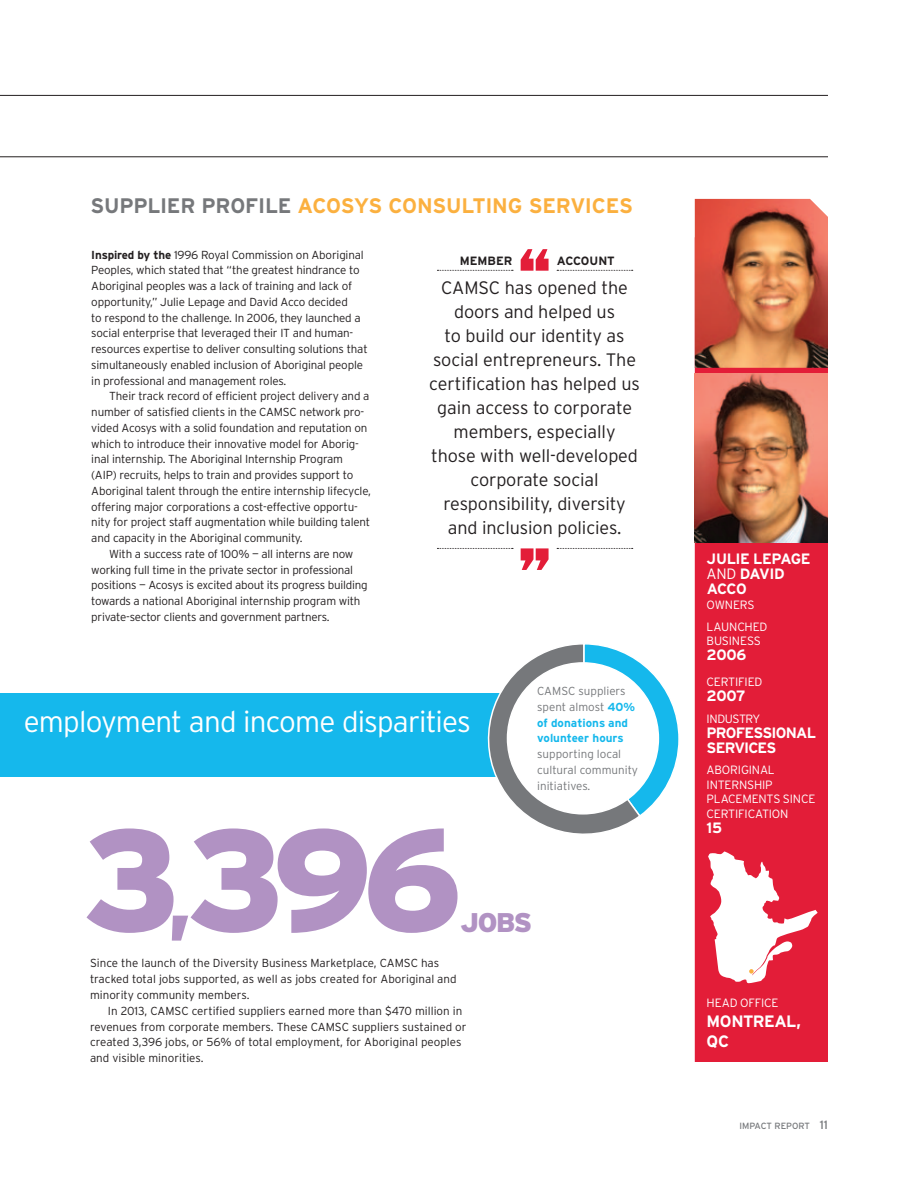
<style>
.page{position:relative;width:918px;height:1188px;background:#fff}
.page>*{position:absolute;margin:0;border:0;box-sizing:border-box;transform-origin:0 0}
.t1{font:900 144.6px "Interstate";color:#b192c3}
.t2{font:300 29.7px "Interstate";letter-spacing:-.03em;color:#fff}
.t3{font:900 27px "Interstate";color:#b192c3}
.t4{font:700 21px "Interstate";letter-spacing:-.015em;color:#fbb03f}
.t5{font:700 21px "Interstate";color:#76787b}
.t6{font:300 18px/24px "Interstate";letter-spacing:-.005em;color:#231f20;text-align:center}
.t7{font:700 16.5px/19.8px "Interstate";letter-spacing:-.025em;color:#fff}
.t8{font:700 15px "Interstate";letter-spacing:-.025em;color:#fff}
.t9{font:700 15px/15px "Interstate";letter-spacing:.08em;color:#fff}
.t10{font:300 15px "Interstate";color:#fff}
.t11{font:300 12px/14.4px "Interstate";letter-spacing:-.02em;color:#fff}
.t12{font:700 12px "Interstate";color:#231f20}
.t13{font:300 12px "Interstate";letter-spacing:-.04em;color:#fff}
.t14{font:300 11.7px/15.8px "Interstate";letter-spacing:-.015em;color:#231f20}
.t15{font:700 11.7px/15.8px "Interstate";color:#15b8ec}
.t16{font:300 11.7px/15.8px "Interstate";color:#76787b}
.t17{font:9px "Interstate";color:#76787b}
.s1{color:#fbb03f}
.s2{font-weight:700}
.s3{font-weight:300;color:#76787b}
.s4{font-size:75px}
.s5{font-size:12px}
</style>
<div class="page">
<hr style="left:0;top:95px;width:828px;height:1px;background:#231f20">
<hr style="left:0;top:157px;width:828px;height:1px;background:#231f20">
<svg style="left:521px;top:249px;width:28px;height:22px"></svg>
<svg style="left:521px;top:548px;width:28px;height:22px"></svg>
<svg style="left:437px;top:270px;width:76px;height:1px"></svg>
<svg style="left:437px;top:548px;width:76px;height:1px"></svg>
<svg style="left:557px;top:270px;width:76px;height:1px"></svg>
<svg style="left:557px;top:548px;width:76px;height:1px"></svg>
<div style="left:695px;top:368px;width:133px;height:694px;background:#e31d38"></div>
<img style="left:695px;top:199px;width:133px;height:169px">
<img style="left:695px;top:374px;width:133px;height:169px">
<div style="left:0;top:693px;width:500px;height:83px;background:#15b8ec"></div>
<svg style="left:708px;top:851px;width:110px;height:132px"></svg>
<svg style="left:474px;top:644px;width:205px;height:190px"></svg>
<div style="left:508px;top:663px;width:150px;height:151px;background:#fff;border-radius:50%"></div>
<h3 class="t5" style="left:90px;top:194px;width:237px">SUPPLIER PROFILE <span class="s1">ACOS</span></h3>
<h3 class="t4" style="left:354px;top:194px;width:106px">YS CONSULTING</h3>
<h3 class="t4" style="left:529px;top:194px;width:106px">SERVICES</h3>
<p class="t14" style="left:91px;top:246px;width:278px"><span class="s2">I NSPIRED BY THE</span> 1996 Royal Commission on Aboriginal Peoples, which stated that “the greatest hindrance to Aboriginal peoples was a lack of training and lack of opportunity,” Julie Lepage and David Acco decided<br>to respond to the challenge. In 2006, they launched a social enterprise that leveraged their IT and human&shy;resources expertise to deliver consulting solutions that simultaneously enabled inclusion of Aboriginal people in professional and management roles.</p>
<p class="t14" style="left:91px;top:388px;width:281px;text-indent:18px">Their track record of efficient project delivery and a number of satisfied clients in the CAMSC network pro&shy;vided Acosys with a solid foundation and reputation on which to introduce their innovative model for Aborig&shy;inal internship. The Aboriginal Internship Program (AIP) recruits, helps to train and provides support to Aboriginal talent through the entire internship lifecycle, offering major corporations a cost-effective opportu&shy;nity for project staff augmentation while building talent and capacity in the Aboriginal community.</p>
<p class="t14" style="left:91px;top:546px;width:278px;text-indent:18px">With a success rate of 100% — all interns are now working full time in the private sector in professional positions — Acosys is excited about its progress building towards a national Aboriginal internship program with private-sector clients and government partners.</p>
<p class="t12" style="left:460px;top:254px;width:54px">MEMBER</p>
<p class="t12" style="left:557px;top:254px;width:9px">ACCO</p>
<p class="t12" style="left:589px;top:254px;width:27px">UNT</p>
<p class="t6" style="left:429px;top:276px;width:212px">CAMSC has opened the doors and helped us<br>to build our identity as social entrepreneurs. The certification has helped us gain access to corporate members, especially those with well-developed corporate social responsibility, diversity and inclusion policies.</p>
<h2 class="t2" style="left:24px;top:705px;width:449px">employment and income disparities</h2>
<p class="t15" style="left:537px;top:683px;width:99px"><span class="s3">CAMSC suppliers spent almost</span> 40%<br>OF DONATIONS AND<br>VOLUNTEER HOURS</p>
<p class="t16" style="left:537px;top:746px;width:102px">supporting local cultural community initiatives.</p>
<h1 class="t1" style="left:81px;top:798px;width:384px">3<span class="s4">,</span>396</h1>
<p class="t14" style="left:90px;top:955px;width:368px">Since the launch of the Diversity Business Marketplace, CAMSC has tracked total jobs supported, as well as jobs created for Aboriginal and minority community members.</p>
<p class="t14" style="left:90px;top:1003px;width:378px;text-indent:18px">In 2013, CAMSC certified suppliers earned more than $470 million in revenues from corporate members. These CAMSC suppliers sustained or created 3,396 jobs, or 56% of total employment, for Aboriginal peoples and visible minorities.</p>
<h3 class="t3" style="left:460px;top:907px;width:73px">jobs</h3>
<p class="t8" style="left:707px;top:551px;width:106px">JULIE LEPAGE</p>
<p class="t10" style="left:707px;top:566px;width:11px">and</p>
<p class="t8" style="left:740px;top:566px;width:44px">DAVID</p>
<p class="t8" style="left:707px;top:581px;width:21px">ACCO</p>
<p class="t11" style="left:707px;top:594px;width:62px;line-height:21.9px">Owners<br>LAUNCHED</p>
<p class="t11" style="left:707px;top:634px;width:56px">BUSINESS</p>
<p class="t8" style="left:707px;top:646px;width:41px">2006</p>
<p class="t11" style="left:707px;top:674px;width:57px">CERTIFIED</p>
<p class="t8" style="left:707px;top:687px;width:41px">2007</p>
<p class="t13" style="left:707px;top:712px;width:55px">INDUSTRY</p>
<p class="t9" style="left:707px;top:725px;width:111px">PROFESSIONAL<br>SERVICES</p>
<p class="t11" style="left:707px;top:763px;width:110px">ABORIGINAL<br>INTERNSHIP<br>PLACEMENTS SINCE<br>CERTIFICATION</p>
<p class="t8" style="left:707px;top:819px;width:17px">15</p>
<p class="t11" style="left:707px;top:996px;width:17px">Head</p>
<p class="t11" style="left:740px;top:996px;width:16px">Office</p>
<h3 class="t7" style="left:707px;top:1011px;width:96px">MONTREAL,<br>QC</h3>
<p class="t17" style="left:739px;top:1120px;width:90px">IM PACT REPORT <span class="s5">11</span></p>
</div>
